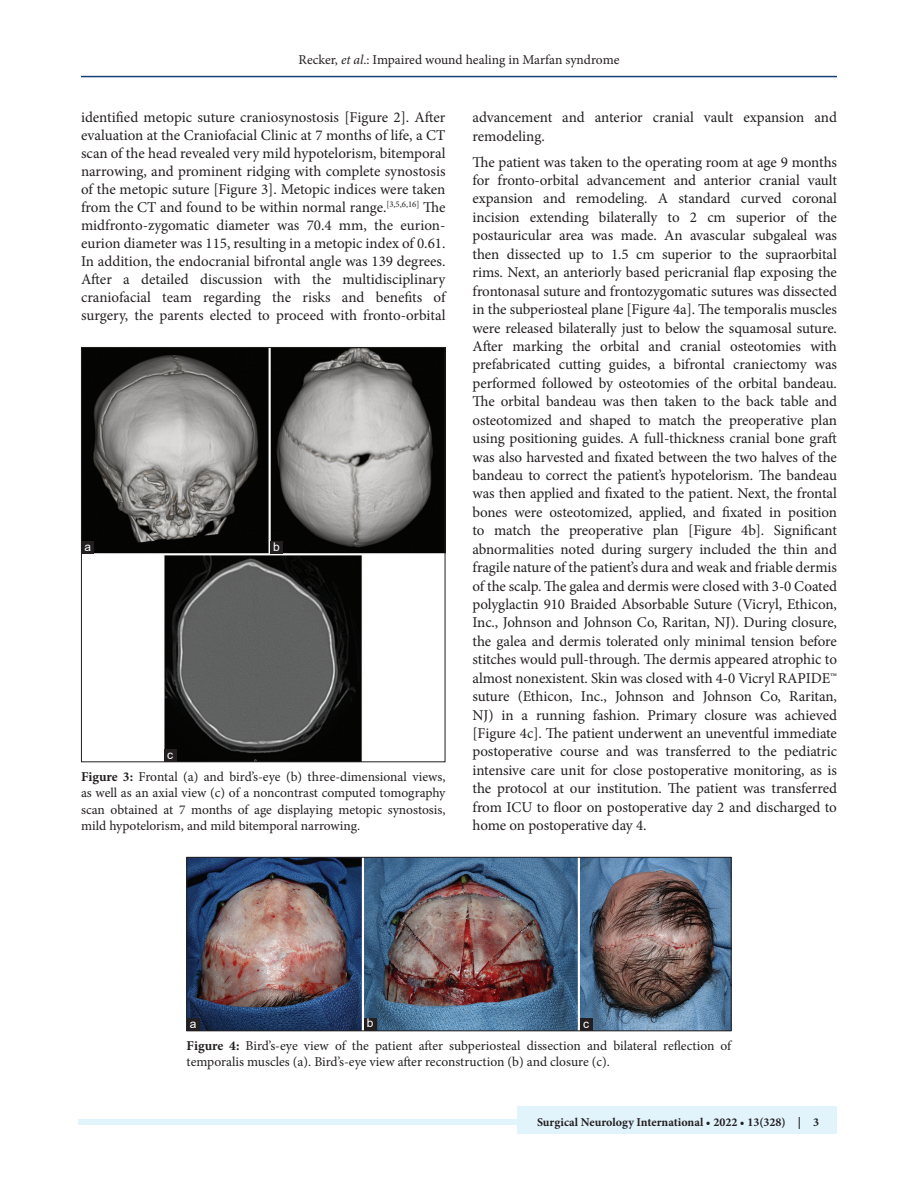
<style>
.page{position:relative;width:918px;height:1188px;background:#fff}
.page>*{position:absolute;margin:0;border:0;box-sizing:border-box;transform-origin:0 0}
.TX{font:15px/18.5px "Minion Pro";letter-spacing:-.005em;color:#231f20;text-align:justify}
.FGC{font:13.5px/16.5px "Minion Pro";color:#231f20;text-align:justify}
.JF{font:700 12px "Minion Pro";color:#231f20}
.LABEL{font:12px "Arial";color:#fff}
.s1{font-style:italic}
.s2{font-weight:700}
</style>
<div class="page">
<hr style="left:81px;top:76px;width:756px;height:1px;background:#164077">
<div style="left:78px;top:1119px;width:756px;height:6px;background:#e1f4fc"></div>
<div style="left:518px;top:1106px;width:319px;height:28px;background:#e1f4fc"></div>
<img style="left:83px;top:349px;width:360px;height:411px">
<div style="left:81px;top:347px;width:364px;height:415px;border:1px solid #231f20"></div>
<div style="left:270px;top:541px;width:13px;height:13px;background:#231f20"></div>
<div style="left:82px;top:541px;width:12px;height:13px;background:#231f20"></div>
<div style="left:164px;top:749px;width:12px;height:13px;background:#231f20"></div>
<img style="left:189px;top:859px;width:540px;height:170px">
<div style="left:187px;top:857px;width:544px;height:174px;border:1px solid #231f20"></div>
<div style="left:364px;top:1018px;width:13px;height:13px;background:#231f20"></div>
<div style="left:187px;top:1018px;width:13px;height:13px;background:#231f20"></div>
<div style="left:580px;top:1018px;width:13px;height:13px;background:#231f20"></div>
<p class="FGC" style="left:299px;top:51px;width:322px">Recker, <span class="s1">et al</span>.: Impaired wound healing in Marfan syndrome</p>
<p class="TX" style="left:81px;top:109px;width:366px;line-height:18px">identified metopic suture craniosynostosis [Figure 2]. After evaluation at the Craniofacial Clinic at 7 months of life, a CT scan of the head revealed very mild hypotelorism, bitemporal narrowing, and prominent ridging with complete synostosis of the metopic suture [Figure 3]. Metopic indices were taken from the CT and found to be within normal range.<sup>[3,5,6,16]</sup> The midfronto-zygomatic diameter was 70.4 mm, the eurion&shy;eurion diameter was 115, resulting in a metopic index of 0.61.<br>In addition, the endocranial bifrontal angle was 139 degrees.<br>After a detailed discussion with the multidisciplinary craniofacial team regarding the risks and benefits of surgery, the parents elected to proceed with fronto-orbital</p>
<p class="TX" style="left:472px;top:108px;width:366px">advancement and anterior cranial vault expansion and remodeling.</p>
<p class="TX" style="left:472px;top:153px;width:366px">The patient was taken to the operating room at age 9 months for fronto-orbital advancement and anterior cranial vault expansion and remodeling. A standard curved coronal incision extending bilaterally to 2 cm superior of the postauricular area was made. An avascular subgaleal was then dissected up to 1.5 cm superior to the supraorbital rims. Next, an anteriorly based pericranial flap exposing the frontonasal suture and frontozygomatic sutures was dissected in the subperiosteal plane [Figure 4a]. The temporalis muscles were released bilaterally just to below the squamosal suture.<br>After marking the orbital and cranial osteotomies with prefabricated cutting guides, a bifrontal craniectomy was performed followed by osteotomies of the orbital bandeau.<br>The orbital bandeau was then taken to the back table and osteotomized and shaped to match the preoperative plan using positioning guides. A full-thickness cranial bone graft was also harvested and fixated between the two halves of the bandeau to correct the patient’s hypotelorism. The bandeau was then applied and fixated to the patient. Next, the frontal bones were osteotomized, applied, and fixated in position to match the preoperative plan [Figure 4b]. Significant abnormalities noted during surgery included the thin and fragile nature of the patient’s dura and weak and friable dermis of the scalp. The galea and dermis were closed with 3-0 Coated polyglactin 910 Braided Absorbable Suture (Vicryl, Ethicon, Inc., Johnson and Johnson Co, Raritan, NJ). During closure, the galea and dermis tolerated only minimal tension before stitches would pull-through. The dermis appeared atrophic to almost nonexistent. Skin was closed with 4-0 Vicryl RAPIDE™ suture (Ethicon, Inc., Johnson and Johnson Co, Raritan, NJ) in a running fashion. Primary closure was achieved [Figure 4c]. The patient underwent an uneventful immediate postoperative course and was transferred to the pediatric intensive care unit for close postoperative monitoring, as is the protocol at our institution. The patient was transferred from ICU to floor on postoperative day 2 and discharged to home on postoperative day 4.</p>
<p class="LABEL" style="left:85px;top:538px;width:8px">a</p>
<p class="LABEL" style="left:273px;top:538px;width:8px">b</p>
<p class="LABEL" style="left:167px;top:746px;width:7px">c</p>
<p class="FGC" style="left:81px;top:768px;width:366px"><span class="s2">Figure 3:</span> Frontal (a) and bird’s-eye (b) three-dimensional views, as well as an axial view (c) of a noncontrast computed tomography scan obtained at 7 months of age displaying metopic synostosis, mild hypotelorism, and mild bitemporal narrowing.</p>
<p class="LABEL" style="left:190px;top:1015px;width:8px">a</p>
<p class="LABEL" style="left:367px;top:1015px;width:8px">b</p>
<p class="LABEL" style="left:583px;top:1015px;width:7px">c</p>
<p class="FGC" style="left:187px;top:1037px;width:546px"><span class="s2">Figure 4:</span> Bird’s-eye view of the patient after subperiosteal dissection and bilateral reflection of temporalis muscles (a). Bird’s-eye view after reconstruction (b) and closure (c).</p>
<p class="JF" style="left:537px;top:1113px;width:284px">Surgical Neurology International • 2022 • 13(328) | 3</p>
</div>
